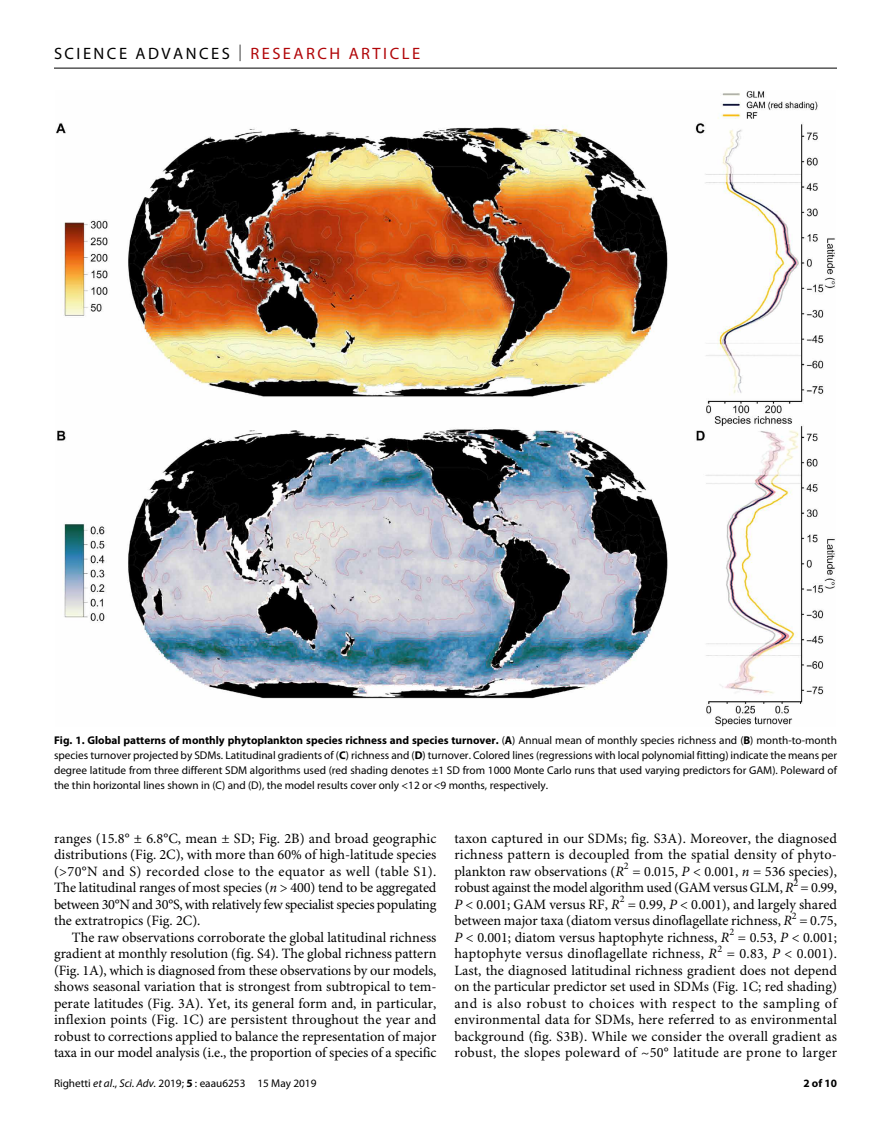
<style>
.page{position:relative;width:891px;height:1134px;background:#fff}
.page>*{position:absolute;margin:0;border:0;box-sizing:border-box;transform-origin:0 0}
.t1{font:16.5px "Myriad Pro";letter-spacing:.15em;color:#000}
.t2{font:14.25px/16.5px "Minion Pro";letter-spacing:-.01em;color:#000;text-align:justify}
.t3{font:11.25px/15px "Myriad Pro";color:#000;text-align:justify}
.t4{font:700 11.25px "Myriad Pro";color:#000}
.s1{font-weight:300}
.s2{color:#b10508}
.s3{font-weight:700}
.s4{font-style:italic}
</style>
<div class="page">
<hr style="left:54px;top:68px;width:783px;height:1px;background:#000">
<img style="left:56px;top:90px;width:780px;height:636px">
<p class="t1" style="left:54px;top:40px;width:368px">SCIENCE ADVANCES <span class="s1">|</span> <span class="s2">RESEARCH ARTICLE</span></p>
<p class="t3" style="left:54px;top:733px;width:785px"><span class="s3">Fig. 1. Global patterns of monthly phytoplankton species richness and species turnover.</span> (<span class="s3">A</span>) Annual mean of monthly species richness and (<span class="s3">B</span>) month-to-month species turnover projected by SDMs. Latitudinal gradients of (<span class="s3">C</span>) richness and (<span class="s3">D</span>) turnover. Colored lines (regressions with local polynomial fitting) indicate the means per degree latitude from three different SDM algorithms used (red shading denotes ±1 SD from 1000 Monte Carlo runs that used varying predictors for GAM). Poleward of the thin horizontal lines shown in (C) and (D), the model results cover only &lt;12 or &lt;9 months, respectively.</p>
<p class="t2" style="left:54px;top:831px;width:384px">ranges (15.8° ± 6.8°C, mean ± SD; Fig. 2B) and broad geographic distributions (Fig. 2C), with more than 60% of high-latitude species (&gt;70°N and S) recorded close to the equator as well (table S1).<br>The latitudinal ranges of most species (<span class="s4">n</span> &gt; 400) tend to be aggregated between 30°N and 30°S, with relatively few specialist species populating the extratropics (Fig. 2C).</p>
<p class="t2" style="left:54px;top:930px;width:384px;text-indent:18px">The raw observations corroborate the global latitudinal richness gradient at monthly resolution (fig. S4). The global richness pattern (Fig. 1A), which is diagnosed from these observations by our models, shows seasonal variation that is strongest from subtropical to tem&shy;perate latitudes (Fig. 3A). Yet, its general form and, in particular, inflexion points (Fig. 1C) are persistent throughout the year and robust to corrections applied to balance the representation of major taxa in our model analysis (i.e., the proportion of species of a specific</p>
<p class="t3" style="left:54px;top:1076px;width:264px">Righetti <span class="s4">et al</span>., <span class="s4">Sci. Adv.</span> 2019; <span class="s3">5</span> : eaau6253 15 May 2019</p>
<p class="t2" style="left:454px;top:831px;width:384px">taxon captured in our SDMs; fig. S3A). Moreover, the diagnosed richness pattern is decoupled from the spatial density of phyto&shy;plankton raw observations (<span class="s4">R</span><sup>2</sup> = 0.015, <span class="s4">P</span> &lt; 0.001, <span class="s4">n</span> = 536 species), robust against the model algorithm used (GAM versus GLM, <span class="s4">R</span><sup>2</sup> = 0.99, <span class="s4">P</span> &lt; 0.001; GAM versus RF, <span class="s4">R</span><sup>2</sup> = 0.99, <span class="s4">P</span> &lt; 0.001), and largely shared between major taxa (diatom versus dinoflagellate richness, <span class="s4">R</span><sup>2</sup> = 0.75, <span class="s4">P</span> &lt; 0.001; diatom versus haptophyte richness, <span class="s4">R</span><sup>2</sup> = 0.53, <span class="s4">P</span> &lt; 0.001; haptophyte versus dinoflagellate richness, <span class="s4">R</span><sup>2</sup> = 0.83, <span class="s4">P</span> &lt; 0.001).<br>Last, the diagnosed latitudinal richness gradient does not depend on the particular predictor set used in SDMs (Fig. 1C; red shading) and is also robust to choices with respect to the sampling of environmental data for SDMs, here referred to as environmental background (fig. S3B). While we consider the overall gradient as robust, the slopes poleward of ~50° latitude are prone to larger</p>
<p class="t4" style="left:803px;top:1074px;width:35px">2 of 10</p>
</div>
